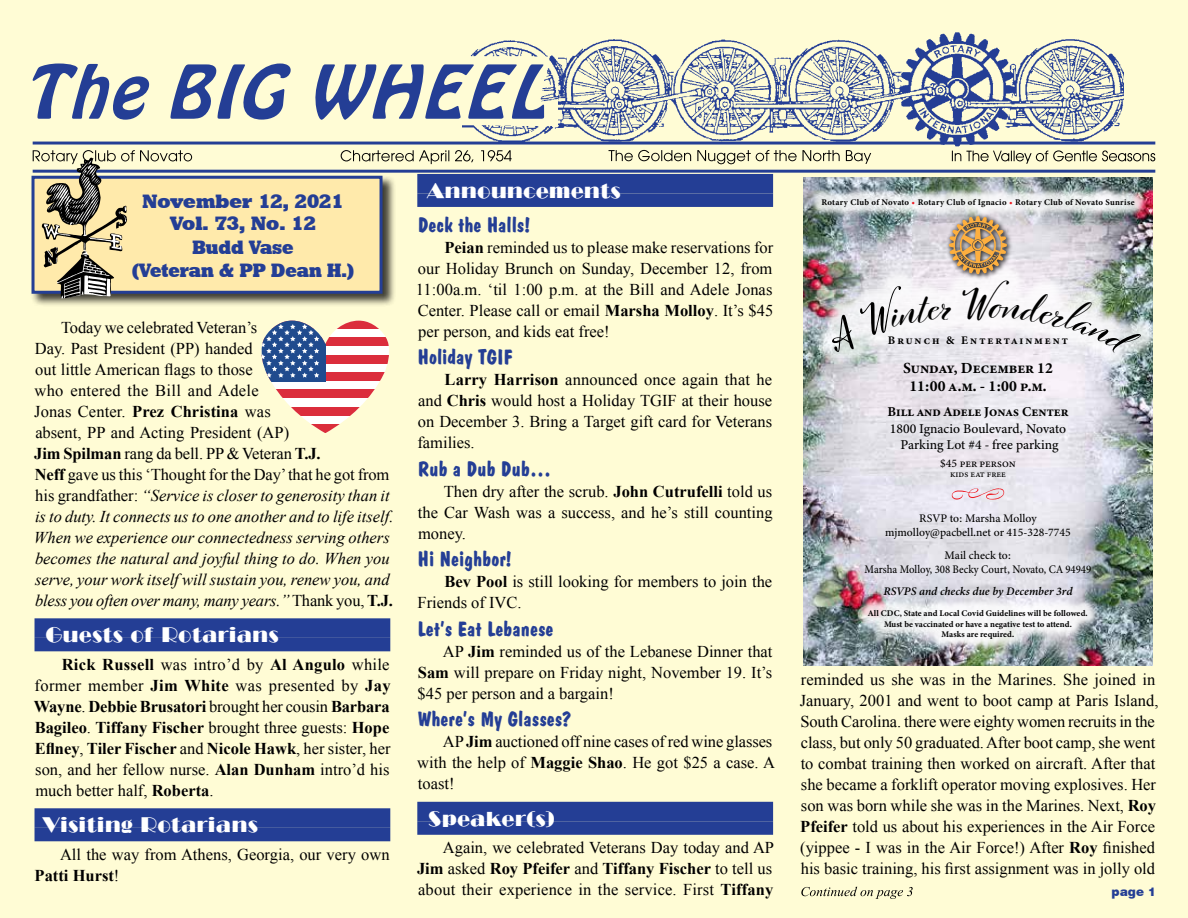
<style>
.page{position:relative;width:1188px;height:918px;background:#fffcd5}
.page>*{position:absolute;margin:0;border:0;box-sizing:border-box;transform-origin:0 0}
.t1{font:700 39.75px "Cinque Donne";color:#000}
.t2{font:21px "Dom Bold BT";letter-spacing:.01em;color:#243e95}
.t3{font:21px "LTC Broadway";color:#fff}
.t4{font:19.5px/22.8px "Geometric Slab 712 BT Extra Bold A";color:#243e95;text-align:center}
.t5{font:16.5px/21px "Times New Roman";color:#000;text-align:justify}
.t6{font:italic 16.5px/21px "Times New Roman";color:#000}
.t7{font:700 15.45px/18.6px "Minion 3";color:#000;text-align:center}
.t8{font:500 13.5px/16.2px "Minion 3";color:#000;text-align:center}
.t9{font:700 13.5px "Minion 3";letter-spacing:.045em;color:#000}
.t10{font:900 12px "Swiss 721 BT";color:#243e95}
.t11{font:500 11.55px/14px "Minion 3";color:#000;text-align:center}
.t12{font:italic 600 11.55px "Minion 3";color:#000}
.t13{font:700 11.55px "Minion 3";letter-spacing:.175em;color:#000}
.t14{font:500 9.75px "Minion 3";letter-spacing:.005em;color:#000}
.t15{font:700 8.7px/10.5px "Minion 3";letter-spacing:.005em;color:#000;text-align:center}
.t16{font:700 8.7px "Minion 3";letter-spacing:.03em;color:#000}
.s1{font-style:normal}
.s2{font-weight:700;font-style:normal}
.s3{font-weight:700}
.s4{color:#ed1d24}
</style>
<div class="page">
<hr style="left:33px;top:142px;width:1122px;height:3px;background:#243e95">
<hr style="left:33px;top:170px;width:1122px;height:3px;background:#243e95">
<svg style="left:952px;top:150px;width:203px;height:14px"></svg>
<svg style="left:341px;top:150px;width:171px;height:14px"></svg>
<svg style="left:609px;top:150px;width:262px;height:14px"></svg>
<img style="left:566px;top:32px;width:558px;height:115px">
<svg style="left:32px;top:63px;width:430px;height:57px"></svg>
<img style="left:462px;top:40px;width:104px;height:111px">
<div style="left:31px;top:175px;width:365px;height:132px;background:#000;opacity:.75"></div>
<div style="left:33px;top:177px;width:348px;height:115px;background:#ffeaab"></div>
<div style="left:32px;top:176px;width:351px;height:118px;border:3px solid #243e95"></div>
<svg style="left:33px;top:150px;width:159px;height:148px"></svg>
<svg style="left:801px;top:887px;width:112px;height:12px"></svg>
<div style="left:35px;top:618px;width:355px;height:20px;background:#243e95"></div>
<div style="left:35px;top:638px;width:355px;height:13px;background:#243e95"></div>
<div style="left:35px;top:808px;width:355px;height:20px;background:#243e95"></div>
<div style="left:35px;top:828px;width:355px;height:13px;background:#243e95"></div>
<div style="left:417px;top:174px;width:356px;height:19px;background:#243e95"></div>
<div style="left:417px;top:193px;width:356px;height:14px;background:#243e95"></div>
<div style="left:417px;top:802px;width:356px;height:19px;background:#243e95"></div>
<div style="left:417px;top:821px;width:356px;height:14px;background:#243e95"></div>
<img style="left:804px;top:178px;width:348px;height:488px">
<div style="left:814px;top:261px;width:338px;height:110px;background:#fff;opacity:.75"></div>
<div style="left:856px;top:598px;width:244px;height:54px;background:#fff;opacity:.85"></div>
<svg style="left:952px;top:488px;width:52px;height:12px"></svg>
<div style="left:809px;top:187px;width:338px;height:32px;background:#fff;opacity:.85"></div>
<div style="left:945px;top:213px;width:68px;height:67px;background:#000;opacity:.75"></div>
<svg style="left:949px;top:216px;width:58px;height:58px"></svg>
<svg style="left:261px;top:321px;width:128px;height:112px"></svg>
<svg style="left:821px;top:285px;width:131px;height:73px"></svg>
<svg style="left:989px;top:290px;width:153px;height:70px"></svg>
<p class="t4" style="left:131px;top:190px;width:226px">November 12, 2021<br>Vol. 73, No. 12<br>Budd Vase<br>(Veteran &amp; PP Dean H.)</p>
<p class="t6" style="left:34px;top:316px;width:361px;text-indent:27px"><span class="s1">Today we celebrated Veteran’s<br>Day. Past President (PP) handed<br>out little American flags to those<br>who entered the Bill and Adele<br>Jonas Center.</span> <span class="s2">Prez Christina</span> <span class="s1">was<br>absent, PP and Acting President (AP)<br></span><span class="s2">Jim Spilman</span> <span class="s1">rang da bell. PP &amp; Veteran</span> <span class="s2">T.J.<br>Neff</span> <span class="s1">gave us this ‘Thought for the Day’ that he got from his grandfather:</span> “Service is closer to generosity than it is to duty. It connects us to one another and to life itself.<br>When we experience our connectedness serving others becomes the natural and joyful thing to do. When you serve, your work itself will sustain you, renew you, and bless you often over many, many years.” <span class="s1">Thank you,</span> <span class="s2">T.J.</span></p>
<p class="t3" style="left:45px;top:623px;width:235px">Guests of Rotarians</p>
<p class="t5" style="left:34px;top:653px;width:358px;text-indent:28px"><span class="s3">Rick Russell</span> was intro’d by <span class="s3">Al Angulo</span> while former member <span class="s3">Jim White</span> was presented by <span class="s3">Jay Wayne</span>. <span class="s3">Debbie Brusatori</span> brought her cousin <span class="s3">Barbara Bagileo</span>. <span class="s3">Tiffany Fischer</span> brought three guests: <span class="s3">Hope Eflney</span>, <span class="s3">Tiler Fischer</span> and <span class="s3">Nicole Hawk</span>, her sister, her son, and her fellow nurse. <span class="s3">Alan Dunham</span> intro’d his much better half, <span class="s3">Roberta</span>.</p>
<p class="t3" style="left:42px;top:813px;width:218px">Visiting Rotarians</p>
<p class="t5" style="left:35px;top:843px;width:357px;text-indent:25px">All the way from Athens, Georgia, our very own<br><span class="s3">Patti Hurst</span>!</p>
<p class="t3" style="left:427px;top:179px;width:196px">Announcements</p>
<p class="t2" style="left:418px;top:212px;width:114px">Deck the Halls!</p>
<p class="t5" style="left:416px;top:236px;width:359px;text-indent:29px"><span class="s3">Peian</span> reminded us to please make reservations for our Holiday Brunch on Sunday, December 12, from 11:00a.m. ‘til 1:00 p.m. at the Bill and Adele Jonas Center. Please call or email <span class="s3">Marsha Molloy</span>. It’s $45 per person, and kids eat free!</p>
<p class="t2" style="left:418px;top:344px;width:96px">Holiday TGIF</p>
<p class="t5" style="left:417px;top:369px;width:356px;text-indent:27px"><span class="s3">Larry Harrison</span> announced once again that he and <span class="s3">Chris</span> would host a Holiday TGIF at their house on December 3. Bring a Target gift card for Veterans families.</p>
<p class="t2" style="left:418px;top:456px;width:135px">Rub a Dub Dub…</p>
<p class="t5" style="left:418px;top:480px;width:356px;text-indent:26px">Then dry after the scrub. <span class="s3">John Cutrufelli</span> told us the Car Wash was a success, and he’s still counting money.</p>
<p class="t2" style="left:418px;top:546px;width:96px">Hi Neighbor!</p>
<p class="t5" style="left:418px;top:571px;width:356px;text-indent:27px"><span class="s3">Bev Pool</span> is still looking for members to join the<br>Friends of IVC.</p>
<p class="t2" style="left:418px;top:616px;width:137px">Let’s Eat Lebanese</p>
<p class="t5" style="left:418px;top:640px;width:356px;text-indent:25px">AP <span class="s3">Jim</span> reminded us of the Lebanese Dinner that <span class="s3">Sam</span> will prepare on Friday night, November 19. It’s $45 per person and a bargain!</p>
<p class="t2" style="left:417px;top:706px;width:155px">Where’s My Glasses?</p>
<p class="t5" style="left:417px;top:731px;width:359px;text-align:left;text-indent:26px">AP <span class="s3">Jim</span> auctioned off nine cases of red wine glasses with the help of <span class="s3">Maggie Shao</span>. He got $25 a case. A toast!</p>
<p class="t3" style="left:428px;top:806px;width:129px">Speaker(s)</p>
<p class="t5" style="left:417px;top:837px;width:359px;text-indent:26px">Again, we celebrated Veterans Day today and AP <span class="s3">Jim</span> asked <span class="s3">Roy Pfeifer</span> and <span class="s3">Tiffany Fischer</span> to tell us about their experience in the service. First <span class="s3">Tiffany</span></p>
<p class="t16" style="left:821px;top:196px;width:315px">Rotary Club of Novato <span class="s4">•</span> Rotary Club of Ignacio <span class="s4">•</span> Rotary Club of Novato Sunrise</p>
<h1 class="t1" style="left:962px;top:280px;width:29px">W</h1>
<p class="t13" style="left:888px;top:332px;width:182px">Brunch &amp; Entertainment</p>
<p class="t7" style="left:903px;top:358px;width:151px">Sunday, December 12<br>11:00 a.m. - 1:00 p.m.</p>
<p class="t9" style="left:888px;top:403px;width:180px">Bill and Adele Jonas Center</p>
<p class="t8" style="left:890px;top:420px;width:178px">1800 Ignacio Boulevard, Novato<br>Parking Lot #4 - free parking</p>
<p class="t11" style="left:940px;top:456px;width:77px">$45 per person</p>
<p class="t14" style="left:950px;top:467px;width:57px">kids eat free</p>
<p class="t11" style="left:885px;top:511px;width:187px">RSVP to: Marsha Molloy mjmolloy@pacbell.net or 415-328-7745</p>
<p class="t11" style="left:865px;top:548px;width:228px">Mail check to:<br>Marsha Molloy, 308 Becky Court, Novato, CA 94949</p>
<p class="t12" style="left:883px;top:584px;width:191px">RSVPS and checks due by December 3rd</p>
<p class="t15" style="left:868px;top:608px;width:221px">All CDC, State and Local Covid Guidelines will be followed.<br>Must be vaccinated or have a negative test to attend.<br>Masks are required.</p>
<p class="t5" style="left:800px;top:669px;width:360px;text-align:left">reminded us she was in the Marines. She joined in January, 2001 and went to boot camp at Paris Island, South Carolina. there were eighty women recruits in the class, but only 50 graduated. After boot camp, she went to combat training then worked on aircraft. After that she became a forklift operator moving explosives. Her son was born while she was in the Marines. Next, <span class="s3">Roy Pfeifer</span> told us about his experiences in the Air Force (yippee - I was in the Air Force!) After <span class="s3">Roy</span> finished his basic training, his first assignment was in jolly old</p>
<p class="t10" style="left:1112px;top:885px;width:46px">page 1</p>
</div>
